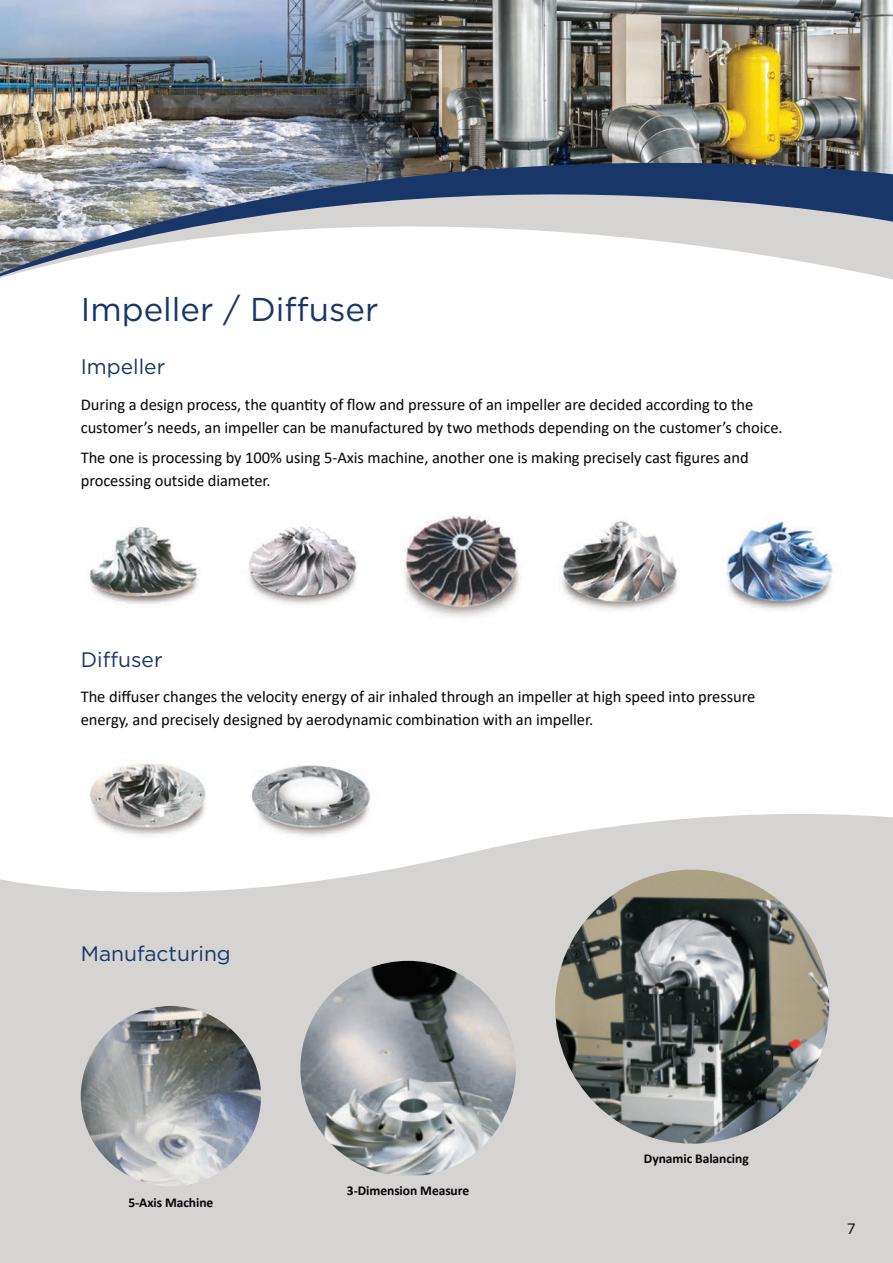
<style>
.page{position:relative;width:893px;height:1263px;background:#fff}
.page>*{position:absolute;margin:0;border:0;box-sizing:border-box;transform-origin:0 0}
.Pull_quote__white_19{font:33px "Gotham";color:#183667}
.t1{font:21px "Gotham";color:#183667}
.gara_body_copy{font:16.5px/22.5px "Calibri";letter-spacing:-.005em;color:#040607}
.t2{font:15px "Gotham";color:#040607}
.gara_body_copy-2{font:700 13.5px "Calibri";letter-spacing:-.005em;color:#040607}
</style>
<div class="page">
<img style="left:414px;top:0;width:479px;height:111px">
<img style="left:0;top:0;width:414px;height:111px">
<img style="left:0;top:111px;width:893px;height:169px">
<img style="left:90px;top:763px;width:281px;height:51px">
<svg style="left:0;top:814px;width:893px;height:449px;background:#dad7d7"></svg>
<img style="left:88px;top:515px;width:745px;height:102px">
<img style="left:81px;top:1006px;width:180px;height:180px;border-radius:90px">
<img style="left:300px;top:961px;width:216px;height:214px">
<img style="left:555px;top:869px;width:274px;height:274px;border-radius:137px">
<p class="Pull_quote__white_19" style="left:81px;top:289px;width:299px">Impeller / Diffuser</p>
<p class="t1" style="left:81px;top:353px;width:86px">Impeller</p>
<p class="gara_body_copy" style="left:81px;top:393px;width:703px">During a design process, the quantity of flow and pressure of an impeller are decided according to the customer’s needs, an impeller can be manufactured by two methods depending on the customer’s choice.</p>
<p class="gara_body_copy" style="left:81px;top:446px;width:669px">The one is processing by 100% using 5-Axis machine, another one is making precisely cast figures and processing outside diameter.</p>
<p class="t1" style="left:81px;top:646px;width:83px">Diffuser</p>
<p class="gara_body_copy" style="left:81px;top:685px;width:676px">The diffuser changes the velocity energy of air inhaled through an impeller at high speed into pressure energy, and precisely designed by aerodynamic combination with an impeller.</p>
<p class="t1" style="left:81px;top:940px;width:152px">Manufacturing</p>
<p class="gara_body_copy-2" style="left:128px;top:1192px;width:86px">5-Axis Machine</p>
<p class="gara_body_copy-2" style="left:347px;top:1181px;width:124px">3-Dimension Measure</p>
<p class="gara_body_copy-2" style="left:644px;top:1149px;width:106px">Dynamic Balancing</p>
<p class="t2" style="left:847px;top:1219px;width:10px">7</p>
</div>
